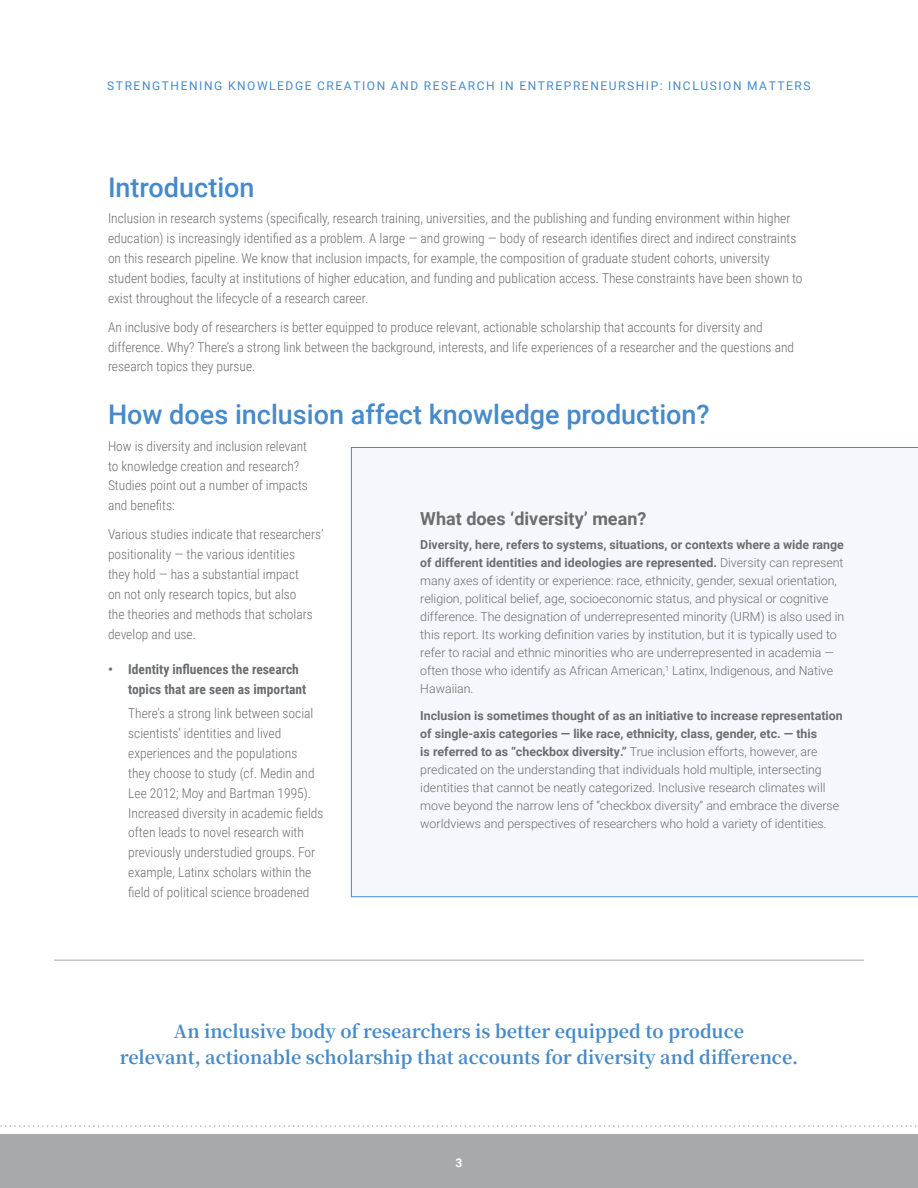
<style>
.page{position:relative;width:918px;height:1188px;background:#fff}
.page>*{position:absolute;margin:0;border:0;box-sizing:border-box;transform-origin:0 0}
.t1{font:500 27px "Roboto";color:#468ac9}
.t2{font:700 18px/25.5px "Noto Serif TC";color:#468ac9;text-align:center}
.t3{font:700 18px "Roboto";color:#6c6d70}
.t4{font:300 13.5px/20px "Roboto Condensed";color:#6c6d70}
.t5{font:700 13.5px/20px "Roboto Condensed";color:#6c6d70}
.t6{font:300 12.3px/18px "Roboto";color:#6c6d70}
.t7{font:12px "Roboto";letter-spacing:.13em;color:#468ac9}
.t8{font:700 12px "Roboto";color:#fff}
.s1{font-weight:700}
</style>
<div class="page">
<div style="left:0;top:1134px;width:918px;height:54px;background:#a8a9ad"></div>
<svg style="left:0;top:1125px;width:917px;height:2px"></svg>
<svg style="left:351px;top:447px;width:567px;height:450px"></svg>
<hr style="left:54px;top:960px;width:810px;height:1px;background:#a8a9ad">
<p class="t7" style="left:107px;top:78px;width:705px">STRENGTHENING KNOWLEDGE CREATION AND RESEARCH IN ENTREPRENEURSHIP: INCLUSION MATTERS</p>
<h1 class="t1" style="left:108px;top:168px;width:148px">Introduction</h1>
<p class="t4" style="left:108px;top:208px;width:696px">Inclusion in research systems (specifically, research training, universities, and the publishing and funding environment within higher education) is increasingly identified as a problem. A large — and growing — body of research identifies direct and indirect constraints on this research pipeline. We know that inclusion impacts, for example, the composition of graduate student cohorts, university student bodies, faculty at institutions of higher education, and funding and publication access. These constraints have been shown to exist throughout the lifecycle of a research career.</p>
<p class="t4" style="left:108px;top:316px;width:688px">An inclusive body of researchers is better equipped to produce relevant, actionable scholarship that accounts for diversity and difference. Why? There’s a strong link between the background, interests, and life experiences of a researcher and the questions and research topics they pursue.</p>
<h1 class="t1" style="left:108px;top:395px;width:603px">How does inclusion affect knowledge production?</h1>
<p class="t4" style="left:108px;top:435px;width:201px">How is diversity and inclusion relevant to knowledge creation and research?<br>Studies point out a number of impacts and benefits:</p>
<p class="t4" style="left:108px;top:524px;width:217px">Various studies indicate that researchers’ positionality — the various identities<br>they hold — has a substantial impact<br>on not only research topics, but also<br>the theories and methods that scholars develop and use.</p>
<p class="t5" style="left:128px;top:659px;width:180px;text-indent:-20px">• Identity influences the research topics that are seen as important</p>
<p class="t4" style="left:128px;top:703px;width:197px">There’s a strong link between social scientists’ identities and lived experiences and the populations<br>they choose to study (cf. Medin and Lee 2012; Moy and Bartman 1995).<br>Increased diversity in academic fields often leads to novel research with previously understudied groups. For example, Latinx scholars within the field of political science broadened</p>
<h2 class="t3" style="left:420px;top:506px;width:228px">What does ‘diversity’ mean?</h2>
<p class="t6" style="left:420px;top:536px;width:425px"><span class="s1">Diversity, here, refers to systems, situations, or contexts where a wide range of different identities and ideologies are represented.</span> Diversity can represent many axes of identity or experience: race, ethnicity, gender, sexual orientation, religion, political belief, age, socioeconomic status, and physical or cognitive difference. The designation of underrepresented minority (URM) is also used in this report. Its working definition varies by institution, but it is typically used to refer to racial and ethnic minorities who are underrepresented in academia — often those who identify as African American,<sup>1</sup> Latinx, Indigenous, and Native Hawaiian.</p>
<p class="t6" style="left:420px;top:706px;width:424px"><span class="s1">Inclusion is sometimes thought of as an initiative to increase representation of single-axis categories — like race, ethnicity, class, gender, etc. — this<br>is referred to as “checkbox diversity.”</span> True inclusion efforts, however, are predicated on the understanding that individuals hold multiple, intersecting identities that cannot be neatly categorized. Inclusive research climates will move beyond the narrow lens of “checkbox diversity” and embrace the diverse worldviews and perspectives of researchers who hold a variety of identities.</p>
<h2 class="t2" style="left:120px;top:1020px;width:680px">An inclusive body of researchers is better equipped to produce<br>relevant, actionable scholarship that accounts for diversity and difference.</h2>
<p class="t8" style="left:456px;top:1155px;width:8px">3</p>
</div>
